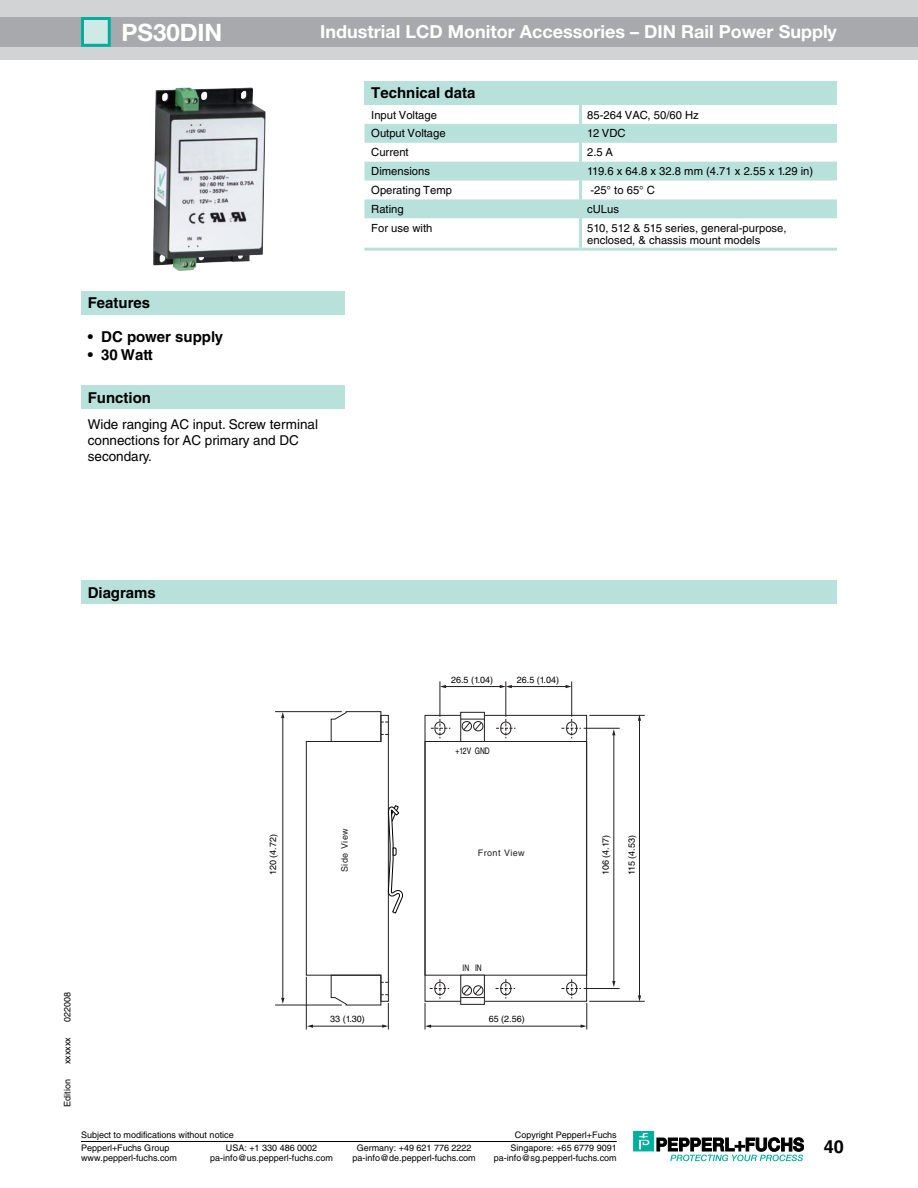
<style>
.page{position:relative;width:918px;height:1188px;background:#fff}
.page>*{position:absolute;margin:0;border:0;box-sizing:border-box;transform-origin:0 0}
.t1{font:700 24px "Helvetica Neue";color:#fff}
.t2{font:700 18px "Helvetica Neue";color:#fff}
.t3{font:700 18px "puf";color:#000}
.t4{font:700 15px "puf";color:#000}
.t5{font:13.5px/16.2px "puf";color:#000}
.t6{font:11.25px/12px "puf";color:#000}
.t7{font:9px/9.9px "puf";color:#000}
.t8{font:9px "puf";letter-spacing:.045em;color:#231f20}
.t9{font:9px "puf";color:#000;scale:.75 1}
</style>
<div class="page">
<hr style="left:81px;top:1141px;width:536px;height:1px;background:#000">
<div style="left:633px;top:1131px;width:21px;height:20px;background:#00ae9d;border:1px solid #00ae9d"></div>
<svg style="left:638px;top:1132px;width:12px;height:18px"></svg>
<svg style="left:657px;top:1137px;width:147px;height:24px"></svg>
<div style="left:0;top:0;width:918px;height:60px;background:#d1d3d4"></div>
<div style="left:0;top:17px;width:918px;height:30px;background:#a7a9ac"></div>
<div style="left:81px;top:17px;width:30px;height:30px;background:#cfeae6;border:3px solid #00ae9d"></div>
<div style="left:364px;top:81px;width:473px;height:24px;background:#b8e1dc"></div>
<div style="left:81px;top:385px;width:263px;height:24px;background:#b8e1dc"></div>
<div style="left:81px;top:291px;width:263px;height:24px;background:#b8e1dc"></div>
<div style="left:81px;top:580px;width:756px;height:24px;background:#b8e1dc"></div>
<svg style="left:364px;top:124px;width:473px;height:94px;fill:#b8e1dc"></svg>
<hr style="left:579px;top:105px;width:3px;height:19px;background:#b8e1dc">
<hr style="left:579px;top:124px;width:3px;height:19px;background:#b8e1dc">
<hr style="left:579px;top:143px;width:3px;height:19px;background:#b8e1dc">
<hr style="left:579px;top:162px;width:3px;height:19px;background:#b8e1dc">
<hr style="left:579px;top:181px;width:3px;height:18px;background:#b8e1dc">
<hr style="left:579px;top:199px;width:3px;height:19px;background:#b8e1dc">
<hr style="left:579px;top:218px;width:3px;height:30px;background:#b8e1dc">
<hr style="left:364px;top:248px;width:216px;height:3px;background:#b8e1dc">
<hr style="left:580px;top:248px;width:257px;height:3px;background:#b8e1dc">
<img style="left:153px;top:87px;width:113px;height:184px">
<div style="left:425px;top:741px;width:162px;height:235px;border:1px solid #231f20"></div>
<div style="left:460px;top:712px;width:25px;height:30px;border:1px solid #231f20"></div>
<svg style="left:461px;top:719px;width:23px;height:13px"></svg>
<div style="left:460px;top:975px;width:25px;height:30px;border:1px solid #231f20"></div>
<svg style="left:461px;top:984px;width:23px;height:14px"></svg>
<hr style="left:430px;top:1026px;width:152px;height:1px;background:#231f20">
<svg style="left:306px;top:711px;width:97px;height:319px"></svg>
<hr style="left:275px;top:711px;width:67px;height:1px;background:#231f20">
<hr style="left:275px;top:1005px;width:67px;height:1px;background:#231f20">
<hr style="left:283px;top:717px;width:1px;height:282px;background:#231f20">
<svg style="left:281px;top:998px;width:3px;height:6px"></svg>
<svg style="left:281px;top:712px;width:3px;height:6px"></svg>
<svg style="left:431px;top:719px;width:19px;height:19px"></svg>
<svg style="left:561px;top:719px;width:20px;height:19px"></svg>
<svg style="left:496px;top:719px;width:19px;height:19px"></svg>
<svg style="left:561px;top:979px;width:27px;height:51px"></svg>
<svg style="left:496px;top:979px;width:19px;height:20px"></svg>
<svg style="left:425px;top:979px;width:24px;height:51px"></svg>
<hr style="left:589px;top:715px;width:56px;height:1px;background:#231f20">
<hr style="left:584px;top:728px;width:36px;height:1px;background:#231f20">
<hr style="left:589px;top:1001px;width:56px;height:1px;background:#231f20">
<hr style="left:584px;top:988px;width:36px;height:1px;background:#231f20">
<hr style="left:614px;top:734px;width:1px;height:248px;background:#231f20">
<svg style="left:612px;top:981px;width:3px;height:6px"></svg>
<svg style="left:612px;top:729px;width:3px;height:6px"></svg>
<hr style="left:639px;top:720px;width:1px;height:277px;background:#231f20">
<svg style="left:638px;top:995px;width:3px;height:7px"></svg>
<svg style="left:638px;top:715px;width:3px;height:6px"></svg>
<hr style="left:440px;top:681px;width:1px;height:36px;background:#231f20">
<hr style="left:571px;top:681px;width:1px;height:36px;background:#231f20">
<hr style="left:506px;top:681px;width:1px;height:36px;background:#231f20">
<hr style="left:445px;top:686px;width:56px;height:1px;background:#231f20">
<svg style="left:440px;top:685px;width:6px;height:3px"></svg>
<hr style="left:511px;top:686px;width:56px;height:1px;background:#231f20">
<svg style="left:566px;top:685px;width:6px;height:3px"></svg>
<svg style="left:500px;top:685px;width:12px;height:3px"></svg>
<h1 class="t1" style="left:122px;top:18px;width:102px">PS30DIN</h1>
<h2 class="t2" style="left:320px;top:20px;width:518px">Industrial LCD Monitor Accessories – DIN Rail Power Supply</h2>
<h3 class="t4" style="left:371px;top:84px;width:106px">Technical data</h3>
<h3 class="t4" style="left:88px;top:294px;width:64px">Features</h3>
<h3 class="t4" style="left:88px;top:328px;width:137px">• DC power supply</h3>
<h3 class="t4" style="left:88px;top:346px;width:67px">• 30 Watt</h3>
<h3 class="t4" style="left:88px;top:388px;width:65px">Function</h3>
<h3 class="t5" style="left:88px;top:416px;width:232px">Wide ranging AC input. Screw terminal connections for AC primary and DC secondary.</h3>
<p class="t6" style="left:371px;top:109px;width:67px">Input Voltage</p>
<p class="t6" style="left:587px;top:109px;width:113px">85-264 VAC, 50/60 Hz</p>
<p class="t6" style="left:371px;top:127px;width:76px">Output Voltage</p>
<p class="t6" style="left:587px;top:127px;width:40px">12 VDC</p>
<p class="t6" style="left:371px;top:146px;width:39px">Current</p>
<p class="t6" style="left:587px;top:146px;width:27px">2.5 A</p>
<p class="t6" style="left:371px;top:165px;width:60px">Dimensions</p>
<p class="t6" style="left:587px;top:165px;width:228px">119.6 x 64.8 x 32.8 mm (4.71 x 2.55 x 1.29 in)</p>
<p class="t6" style="left:371px;top:184px;width:82px">Operating Temp</p>
<p class="t6" style="left:590px;top:184px;width:66px">-25° to 65° C</p>
<p class="t6" style="left:371px;top:203px;width:34px">Rating</p>
<p class="t6" style="left:587px;top:203px;width:33px">cULus</p>
<p class="t6" style="left:371px;top:222px;width:63px">For use with</p>
<p class="t6" style="left:587px;top:222px;width:201px">510, 512 &amp; 515 series, general-purpose, enclosed, &amp; chassis mount models</p>
<h3 class="t4" style="left:88px;top:583px;width:70px">Diagrams</h3>
<p class="t7" style="left:451px;top:675px;width:44px">26.5 (1.04)</p>
<p class="t7" style="left:517px;top:675px;width:44px">26.5 (1.04)</p>
<p class="t9" style="left:456px;top:746px;width:47px">+12V GND</p>
<p class="t8" style="left:339px;top:872px;width:45px;rotate:-90deg">Side View</p>
<p class="t7" style="left:268px;top:875px;width:42px;rotate:-90deg">120 (4.72)</p>
<p class="t7" style="left:601px;top:875px;width:42px;rotate:-90deg">106 (4.17)</p>
<p class="t7" style="left:627px;top:875px;width:41px;rotate:-90deg">115 (4.53)</p>
<p class="t8" style="left:478px;top:848px;width:48px">Front View</p>
<p class="t7" style="left:62px;top:1022px;width:32px;rotate:-90deg">022008</p>
<p class="t7" style="left:62px;top:1064px;width:28px;rotate:-90deg">xxxxxx</p>
<p class="t7" style="left:62px;top:1107px;width:29px;rotate:-90deg">Edition</p>
<p class="t7" style="left:330px;top:1014px;width:36px">33 (1.30)</p>
<p class="t9" style="left:463px;top:963px;width:27px">IN IN</p>
<p class="t7" style="left:489px;top:1014px;width:38px">65 (2.56)</p>
<p class="t7" style="left:81px;top:1128px;width:154px;line-height:13.2px">Subject to modifications without notice<br>Pepperl+Fuchs Group</p>
<p class="t7" style="left:81px;top:1153px;width:98px">www.pepperl-fuchs.com</p>
<p class="t7" style="left:210px;top:1143px;width:124px;text-align:center">USA: +1 330 486 0002 pa-info@us.pepperl-fuchs.com</p>
<p class="t7" style="left:352px;top:1153px;width:125px">pa-info@de.pepperl-fuchs.com</p>
<p class="t7" style="left:494px;top:1143px;width:124px;text-align:right">Singapore: +65 6779 9091 pa-info@sg.pepperl-fuchs.com</p>
<p class="t7" style="left:515px;top:1130px;width:103px">Copyright Pepperl+Fuchs</p>
<p class="t7" style="left:357px;top:1143px;width:116px">Germany: +49 621 776 2222</p>
<h2 class="t3" style="left:824px;top:1136px;width:22px">40</h2>
</div>
